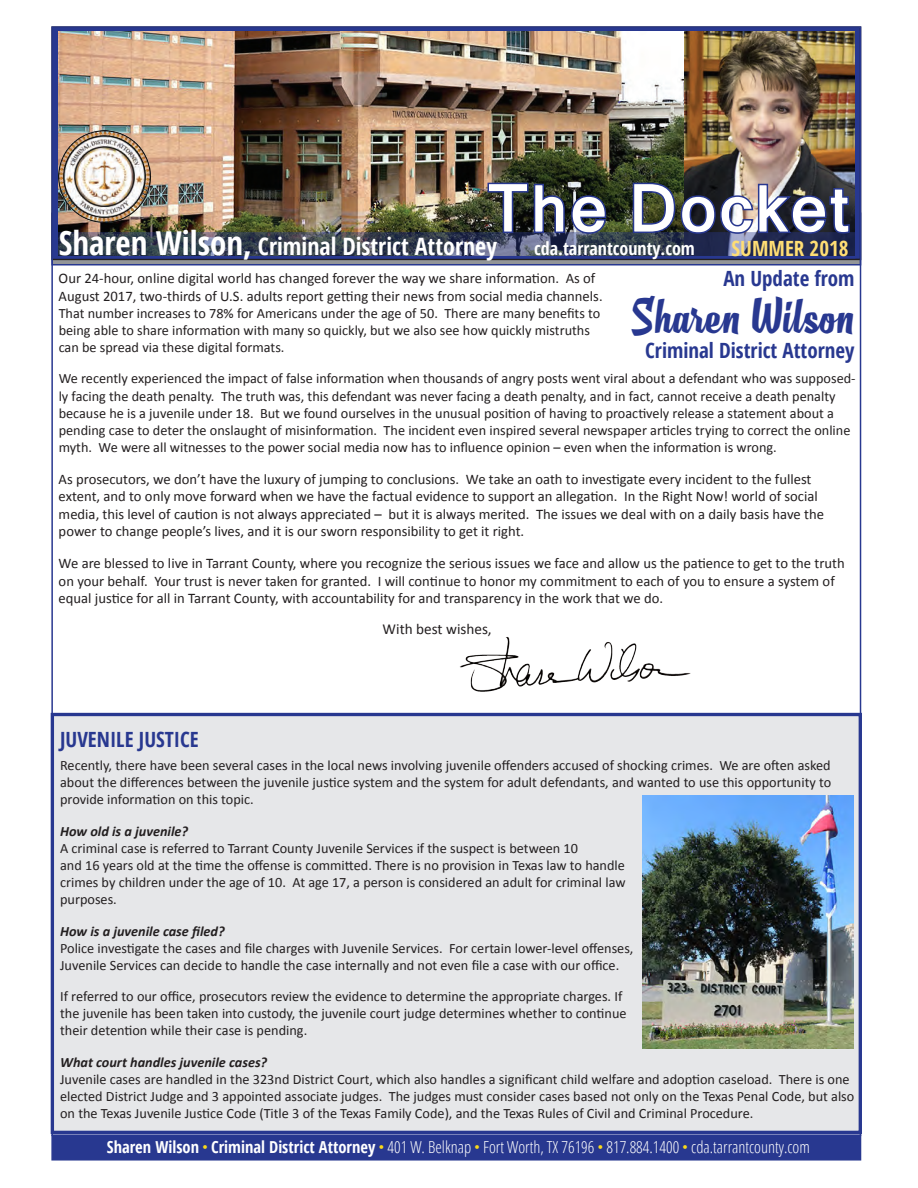
<style>
.page{position:relative;width:918px;height:1188px;background:#fff}
.page>*{position:absolute;margin:0;border:0;box-sizing:border-box;transform-origin:0 0}
.t1{font:700 66px "Kartika";color:#fff}
.t2{font:39px "MJ Al Ghifari";color:#283890}
.t3{font:700 condensed 24px "Open Sans";color:#fff}
.t4{font:700 condensed 21px "Open Sans";color:#283890}
.t5{font:700 condensed 21px "Open Sans";color:#ffde74}
.t6{font:700 condensed 18px "Open Sans";color:#fff}
.t7{font:300 condensed 16.5px "Open Sans";color:#fff}
.t8{font:15.15px "Calibri";color:#231f20}
.t9{font:14.7px/17.5px "Calibri";color:#231f20}
.t10{font:14.25px/17.1px "Calibri";color:#231f20}
.t11{font:italic 700 14.25px "Calibri";color:#231f20}
.s1{font-size:33px}
.s2{font-size:14.25px}
.s3{font-weight:700}
</style>
<div class="page">
<div style="left:51px;top:713px;width:811px;height:421px;background:#e6e7e9;border:3px solid #283890"></div>
<div style="left:51px;top:213px;width:810px;height:52px;background:#8a8b8e;border:2px solid #283890"></div>
<div style="left:51px;top:26px;width:810px;height:234px;background:linear-gradient(to right,#283890,#283890);border:2px solid #231f20"></div>
<img style="left:58px;top:32px;width:626px;height:200px">
<img style="left:684px;top:32px;width:170px;height:200px">
<img style="left:58px;top:131px;width:92px;height:91px">
<div style="left:51px;top:1135px;width:810px;height:26px;background:#283890;border:2px solid #283890"></div>
<img style="left:487px;top:182px;width:120px;height:50px">
<img style="left:632px;top:182px;width:219px;height:50px">
<svg style="left:52px;top:232px;width:804px;height:27px;background:#36405d"></svg>
<img style="left:460px;top:637px;width:231px;height:55px">
<img style="left:643px;top:795px;width:211px;height:253px">
<h1 class="t1" style="left:486px;top:167px;width:364px">The Docket</h1>
<h3 class="t3" style="left:59px;top:229px;width:440px"><span class="s1">Sharen Wilson,</span> Criminal District Attorney</h3>
<p class="t6" style="left:534px;top:236px;width:162px">cda.tarrantcounty.com</p>
<h3 class="t5" style="left:732px;top:234px;width:118px">SUMMER 2018</h3>
<h3 class="t4" style="left:723px;top:264px;width:133px">An Update from</h3>
<h2 class="t2" style="left:632px;top:284px;width:224px">Sharen Wilson</h2>
<h3 class="t4" style="left:645px;top:336px;width:211px">Criminal District Attorney</h3>
<p class="t9" style="left:59px;top:269px;width:545px">Our 24-hour, online digital world has changed forever the way we share information. As of<br>August 2017, two-thirds of U.S. adults report getting their news from social media channels<span class="s2">.</span></p>
<p class="t10" style="left:59px;top:305px;width:543px">That number increases to 78% for Americans under the age of 50. There are many benefits to being able to share information with many so quickly, but we also see how quickly mistruths can be spread via these digital formats.</p>
<p class="t10" style="left:59px;top:370px;width:798px">We recently experienced the impact of false information when thousands of angry posts went viral about a defendant who was supposed&shy;ly facing the death penalty. The truth was, this defendant was never facing a death penalty, and in fact, cannot receive a death penalty because he is a juvenile under 18. But we found ourselves in the unusual position of having to proactively release a statement about a pending case to deter the onslaught of misinformation. The incident even inspired several newspaper articles trying to correct the online myth. We were all witnesses to the power social media now has to influence opinion – even when the information is wrong.</p>
<p class="t9" style="left:59px;top:470px;width:767px">As prosecutors, we don’t have the luxury of jumping to conclusions. We take an oath to investigate every incident to the fullest extent, and to only move forward when we have the factual evidence to support an allegation. In the Right Now! world of social media, this level of caution is not always appreciated – but it is always merited. The issues we deal with on a daily basis have the power to change people’s lives, and it is our sworn responsibility to get it right.</p>
<p class="t9" style="left:59px;top:555px;width:788px">We are blessed to live in Tarrant County, where you recognize the serious issues we face and allow us the patience to get to the truth on your behalf. Your trust is never taken for granted. I will continue to honor my commitment to each of you to ensure a system of equal justice for all in Tarrant County, with accountability for and transparency in the work that we do.</p>
<p class="t8" style="left:383px;top:620px;width:111px">With best wishes,</p>
<h3 class="t4" style="left:60px;top:725px;width:140px">JUVENILE JUSTICE</h3>
<p class="t10" style="left:60px;top:757px;width:773px;text-align:justify">Recently, there have been several cases in the local news involving juvenile offenders accused of shocking crimes. We are often asked about the differences between the juvenile justice system and the system for adult defendants, and wanted to use this opportunity to provide information on this topic.</p>
<p class="t11" style="left:60px;top:822px;width:130px">How old is a juvenile?</p>
<p class="t10" style="left:60px;top:840px;width:567px">A criminal case is referred to Tarrant County Juvenile Services if the suspect is between 10<br>and 16 years old at the time the offense is committed. There is no provision in Texas law to handle crimes by children under the age of 10. At age 17, a person is considered an adult for criminal law purposes.</p>
<p class="t11" style="left:60px;top:922px;width:166px">How is a juvenile case filed?</p>
<p class="t10" style="left:60px;top:939px;width:575px">Police investigate the cases and file charges with Juvenile Services. For certain lower-level offenses,<br>Juvenile Services can decide to handle the case internally and not even file a case with our office.</p>
<p class="t10" style="left:60px;top:988px;width:568px">If referred to our office, prosecutors review the evidence to determine the appropriate charges. If the juvenile has been taken into custody, the juvenile court judge determines whether to continue their detention while their case is pending.</p>
<p class="t11" style="left:60px;top:1053px;width:209px">What court handles juvenile cases?</p>
<p class="t10" style="left:60px;top:1071px;width:796px">Juvenile cases are handled in the 323nd District Court, which also handles a significant child welfare and adoption caseload. There is one elected District Judge and 3 appointed associate judges. The judges must consider cases based not only on the Texas Penal Code, but also on the Texas Juvenile Justice Code (Title 3 of the Texas Family Code), and the Texas Rules of Civil and Criminal Procedure.</p>
<p class="t7" style="left:107px;top:1136px;width:705px"><span class="s3">Sharen Wilson Criminal District Attorney</span> 401 W. Belknap Fort Worth, TX 76196 817.884.1400 cda.tarrantcounty.com</p>
</div>
